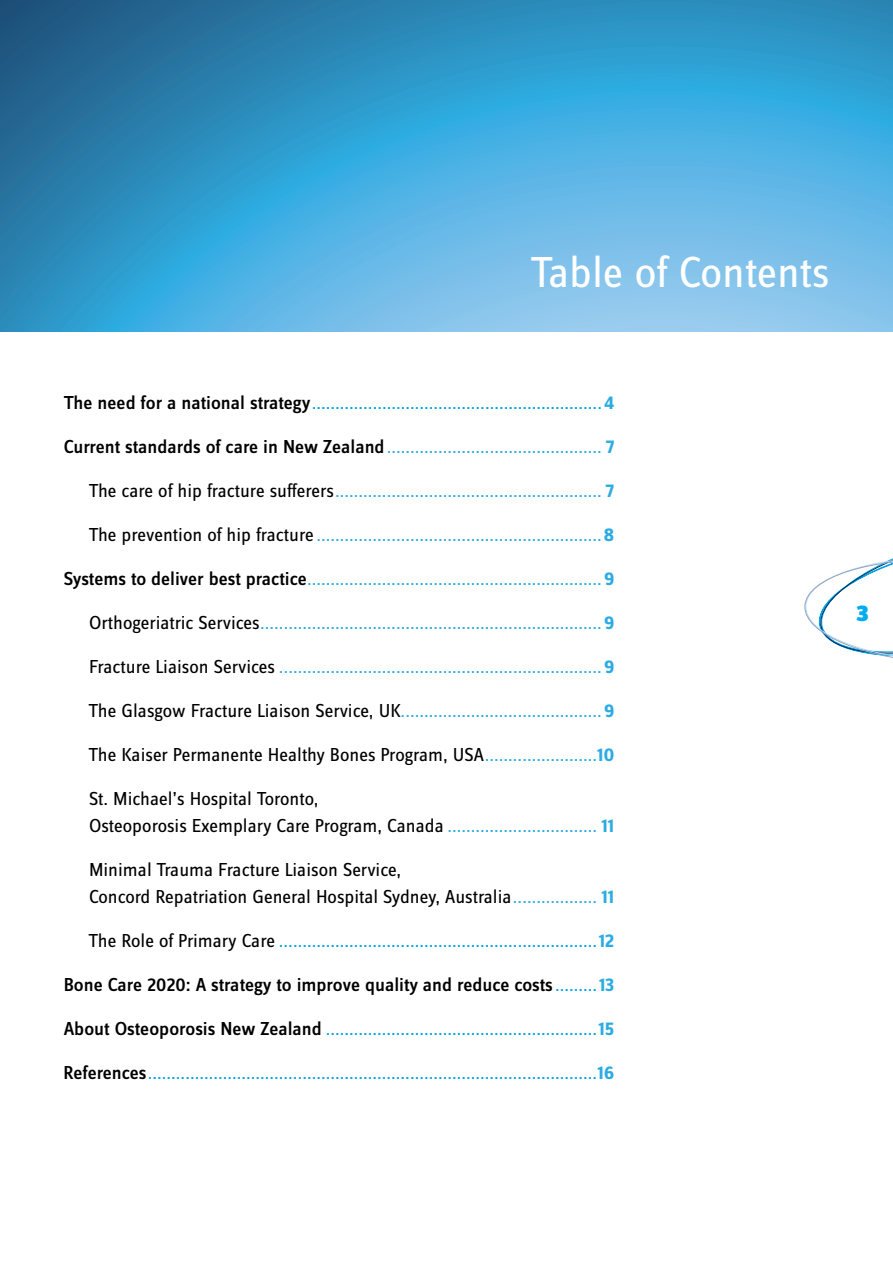
<style>
.page{position:relative;width:893px;height:1263px;background:#fff}
.page>*{position:absolute;margin:0;border:0;box-sizing:border-box;transform-origin:0 0}
.t1{font:45px "Zine Sans Dis";color:#fff}
.t2{font:900 24px "Zine Sans Dis";color:#00adf0}
.t3{font:19.5px "Zine Sans Dis";color:#2cace2}
.t4{font:19.5px "Zine Sans Dis";color:#00a3e3}
.t5{font:19.5px/27px "Zine Sans Dis";color:#000}
.t6{font:500 19.5px "Zine Sans Dis";color:#000}
.s1{font-weight:500;color:#000}
.s2{font-weight:700;color:#2cace2}
.s3{font-weight:700}
.s4{color:#000}
.s5{color:#2cace2}
.s6{font-weight:400;color:#00a3e3}
</style>
<div class="page">
<svg style="left:0;top:0;width:893px;height:332px;background:#46a1d0"></svg>
<svg style="left:804px;top:558px;width:89px;height:100px"></svg>
<h1 class="t1" style="left:530px;top:251px;width:300px">Table of Contents</h1>
<p class="t4" style="left:64px;top:393px;width:552px"><span class="s1">The need for a national strategy</span>..............................................................<span class="s2">4</span></p>
<p class="t3" style="left:64px;top:437px;width:552px"><span class="s1">Current standards of care in New Zealand</span>.............................................. <span class="s3">7</span></p>
<p class="t3" style="left:89px;top:481px;width:527px"><span class="s4">The care of hip fracture sufferers</span>......................................................... <span class="s3">7</span></p>
<p class="t3" style="left:89px;top:525px;width:527px"><span class="s4">The prevention of hip fracture</span> .............................................................<span class="s3">8</span></p>
<p class="t3" style="left:64px;top:569px;width:552px"><span class="s1">Systems to deliver best practice</span>...............................................................<span class="s3">9</span></p>
<p class="t3" style="left:89px;top:613px;width:527px"><span class="s4">Orthogeriatric Services</span>.........................................................................<span class="s3">9</span></p>
<p class="t3" style="left:89px;top:657px;width:527px"><span class="s4">Fracture Liaison Services</span> .....................................................................<span class="s3">9</span></p>
<p class="t3" style="left:89px;top:701px;width:527px"><span class="s4">The Glasgow Fracture Liaison Service, UK</span>...........................................<span class="s3">9</span></p>
<p class="t5" style="left:89px;top:742px;width:527px">The Kaiser Permanente Healthy Bones Program, USA<span class="s5">........................</span><span class="s2">10</span></p>
<p class="t5" style="left:89px;top:786px;width:527px">St. Michael’s Hospital Toronto,<br>Osteoporosis Exemplary Care Program, Canada <span class="s5">................................</span> <span class="s2">11</span></p>
<p class="t5" style="left:89px;top:857px;width:527px">Minimal Trauma Fracture Liaison Service,<br>Concord Repatriation General Hospital Sydney, Australia<span class="s5">..................</span> <span class="s2">11</span></p>
<p class="t4" style="left:89px;top:932px;width:527px"><span class="s4">The Role of Primary Care</span> ....................................................................<span class="s2">12</span></p>
<p class="t6" style="left:64px;top:975px;width:552px">Bone Care 2020: A strategy to improve quality and reduce costs<span class="s6">.........</span><span class="s2">13</span></p>
<p class="t4" style="left:64px;top:1020px;width:552px"><span class="s1">About Osteoporosis New Zealand</span> ..........................................................<span class="s2">15</span></p>
<p class="t4" style="left:64px;top:1064px;width:552px"><span class="s1">References</span>................................................................................................<span class="s2">16</span></p>
<p class="t2" style="left:856px;top:600px;width:14px">3</p>
</div>
